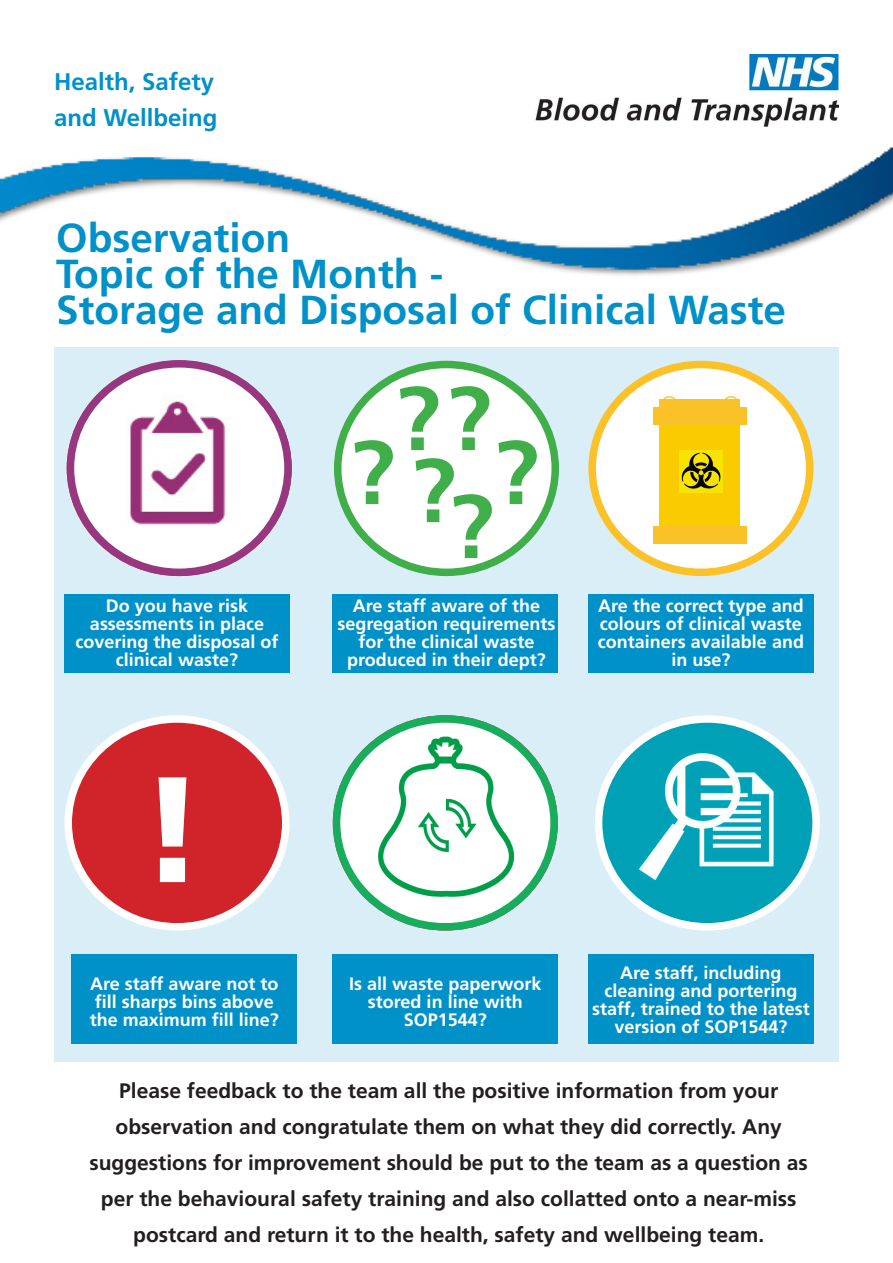
<style>
.page{position:relative;width:893px;height:1263px;background:#fff}
.page>*{position:absolute;margin:0;border:0;box-sizing:border-box;transform-origin:0 0}
.t1{font:900 150px "Frutiger LT Std";color:#fff}
.t2{font:700 90px "Frutiger LT Std";color:#40ae49}
.t3{font:700 40.5px "Frutiger LT Std";color:#0091c9}
.t4{font:700 24px "Frutiger LT Std";color:#0091c9}
.t5{font:700 21px "Frutiger LT Std";color:#231f20}
.t6{font:700 18px/18px "Frutiger LT Std";color:#fff;text-align:center}
</style>
<div class="page">
<img style="left:535px;top:54px;width:304px;height:73px">
<img style="left:0;top:147px;width:893px;height:129px">
<div style="left:54px;top:348px;width:785px;height:714px;background:#d9eef6"></div>
<div style="left:64px;top:594px;width:225px;height:79px;background:#0091c9"></div>
<div style="left:333px;top:594px;width:225px;height:79px;background:#0091c9"></div>
<div style="left:588px;top:594px;width:225px;height:79px;background:#0091c9"></div>
<div style="left:68px;top:719px;width:218px;height:208px;background:#d1232a;border-radius:50%"></div>
<div style="left:64px;top:715px;width:225px;height:215px;border:8px solid #fff;border-radius:50%"></div>
<div style="left:338px;top:364px;width:217px;height:208px;background:#fff;border-radius:50%"></div>
<div style="left:334px;top:361px;width:225px;height:215px;border:8px solid #40ae49;border-radius:50%"></div>
<div style="left:592px;top:364px;width:218px;height:208px;background:#fff;border-radius:50%"></div>
<div style="left:588px;top:361px;width:225px;height:215px;border:8px solid #fac129;border-radius:50%"></div>
<div style="left:333px;top:954px;width:225px;height:90px;background:#0091c9"></div>
<div style="left:588px;top:954px;width:225px;height:90px;background:#0091c9"></div>
<div style="left:72px;top:954px;width:225px;height:90px;background:#0091c9"></div>
<img style="left:599px;top:724px;width:214px;height:203px">
<div style="left:595px;top:715px;width:225px;height:215px;border:8px solid #fff;border-radius:50%"></div>
<img style="left:70px;top:364px;width:218px;height:208px">
<div style="left:67px;top:360px;width:225px;height:216px;border:8px solid #97377f;border-radius:50%"></div>
<svg style="left:337px;top:719px;width:217px;height:208px;background:#cfeedd"></svg>
<img style="left:356px;top:719px;width:186px;height:208px">
<div style="left:333px;top:715px;width:225px;height:215px;border:8px solid #18ad5c;border-radius:50%"></div>
<div style="left:659px;top:414px;width:81px;height:125px;background:#facc00"></div>
<div style="left:653px;top:526px;width:93px;height:18px;background:#fac129"></div>
<div style="left:663px;top:396px;width:13px;height:10px;border:2px solid #fec929;border-radius:50%"></div>
<div style="left:653px;top:407px;width:93px;height:18px;background:#fac129"></div>
<div style="left:724px;top:396px;width:14px;height:10px;border:2px solid #fec929;border-radius:50%"></div>
<div style="left:659px;top:399px;width:81px;height:18px;background:#fac129"></div>
<img style="left:680px;top:450px;width:42px;height:42px">
<p class="t4" style="left:54px;top:68px;width:162px">Health, Safety</p>
<p class="t4" style="left:54px;top:104px;width:165px">and Wellbeing</p>
<p class="t3" style="left:56px;top:214px;width:236px">Observation</p>
<p class="t3" style="left:56px;top:250px;width:389px">Topic of the Month -</p>
<p class="t3" style="left:56px;top:286px;width:731px">Storage and Disposal of Clinical Waste</p>
<p class="t6" style="left:106px;top:597px;width:144px">Do you have risk</p>
<p class="t6" style="left:75px;top:615px;width:205px">assessments in place covering the disposal of clinical waste?</p>
<p class="t1" style="left:139px;top:739px;width:68px">!</p>
<p class="t6" style="left:90px;top:975px;width:190px">Are staff aware not to</p>
<p class="t6" style="left:95px;top:993px;width:181px">fill sharps bins above</p>
<p class="t6" style="left:90px;top:1011px;width:191px">the maximum fill line?</p>
<p class="t2" style="left:395px;top:366px;width:98px">??</p>
<p class="t2" style="left:494px;top:420px;width:46px">?</p>
<p class="t2" style="left:350px;top:420px;width:46px">?</p>
<p class="t2" style="left:411px;top:438px;width:46px">?</p>
<p class="t2" style="left:449px;top:474px;width:46px">?</p>
<p class="t6" style="left:337px;top:597px;width:220px">Are staff aware of the segregation requirements for the clinical waste</p>
<p class="t6" style="left:347px;top:651px;width:200px">produced in their dept?</p>
<p class="t6" style="left:598px;top:597px;width:207px">Are the correct type and</p>
<p class="t6" style="left:600px;top:615px;width:204px">colours of clinical waste</p>
<p class="t6" style="left:598px;top:633px;width:208px">containers available and</p>
<p class="t6" style="left:671px;top:651px;width:61px">in use?</p>
<p class="t6" style="left:349px;top:975px;width:194px">Is all waste paperwork stored in line with<br>SOP1544?</p>
<p class="t6" style="left:620px;top:963px;width:163px">Are staff, including</p>
<p class="t6" style="left:592px;top:981px;width:219px">cleaning and portering staff, trained to the latest version of SOP1544?</p>
<p class="t5" style="left:119px;top:1078px;width:661px">Please feedback to the team all the positive information from your</p>
<p class="t5" style="left:116px;top:1114px;width:668px">observation and congratulate them on what they did correctly. Any</p>
<p class="t5" style="left:89px;top:1150px;width:720px">suggestions for improvement should be put to the team as a question as</p>
<p class="t5" style="left:101px;top:1186px;width:697px">per the behavioural safety training and also collatted onto a near-miss</p>
<p class="t5" style="left:133px;top:1222px;width:632px">postcard and return it to the health, safety and wellbeing team.</p>
</div>
